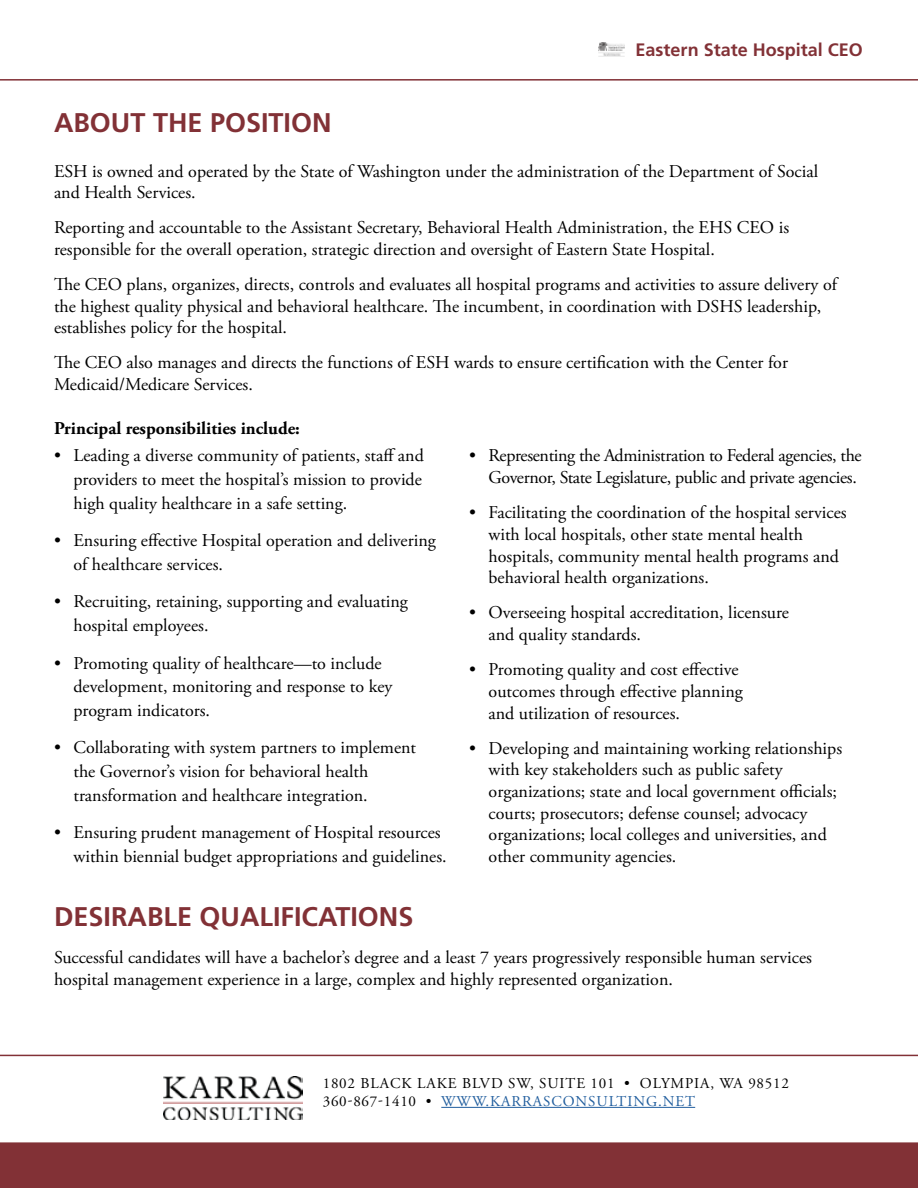
<style>
.page{position:relative;width:918px;height:1188px;background:#fff}
.page>*{position:absolute;margin:0;border:0;box-sizing:border-box;transform-origin:0 0}
.t1{font:700 27px "Frutiger";color:#823136}
.t2{font:18px/21.6px "Adobe Garamond Pro";color:#000}
.t3{font:18px/21.6px "Adobe Garamond Pro";letter-spacing:-.02em;color:#000;text-align:right}
.t4{font:700 18px "Adobe Garamond Pro";color:#000}
.t5{font:700 18px "Frutiger";color:#823136}
.t6{font:15px/18px "Adobe Garamond Pro";letter-spacing:.065em;color:#000}
.s1{color:#215e9e}
</style>
<div class="page">
<img style="left:163px;top:1077px;width:139px;height:42px">
<hr style="left:441px;top:1107px;width:254px;height:1px;background:#215e9e">
<hr style="left:0;top:79px;width:918px;height:2px;background:#823136">
<div style="left:0;top:1142px;width:918px;height:46px;background:#823136"></div>
<hr style="left:0;top:1055px;width:918px;height:1px;background:#823136">
<img style="left:598px;top:42px;width:26px;height:14px">
<h1 class="t1" style="left:54px;top:107px;width:279px">ABOUT THE POSITION</h1>
<p class="t5" style="left:636px;top:39px;width:229px">Eastern State Hospital CEO</p>
<p class="t2" style="left:54px;top:161px;width:766px">ESH is owned and operated by the State of Washington under the administration of the Department of Social and Health Services.</p>
<p class="t2" style="left:54px;top:217px;width:737px">Reporting and accountable to the Assistant Secretary, Behavioral Health Administration, the EHS CEO is responsible for the overall operation, strategic direction and oversight of Eastern State Hospital.</p>
<p class="t2" style="left:54px;top:274px;width:784px">The CEO plans, organizes, directs, controls and evaluates all hospital programs and activities to assure delivery of the highest quality physical and behavioral healthcare. The incumbent, in coordination with DSHS leadership, establishes policy for the hospital.</p>
<p class="t2" style="left:54px;top:352px;width:736px">The CEO also manages and directs the functions of ESH wards to ensure certification with the Center for<br>Medicaid/Medicare Services.</p>
<p class="t4" style="left:54px;top:418px;width:247px">Principal responsibilities include:</p>
<p class="t2" style="left:73px;top:444px;width:352px;line-height:23.9px;text-align:justify;text-indent:-19px">• Leading a diverse community of patients, staff and providers to meet the hospital’s mission to provide high quality healthcare in a safe setting.</p>
<p class="t2" style="left:73px;top:529px;width:364px;line-height:23.9px;text-indent:-19px">• Ensuring effective Hospital operation and delivering of healthcare services.</p>
<p class="t2" style="left:73px;top:590px;width:336px;line-height:23.9px;text-indent:-19px">• Recruiting, retaining, supporting and evaluating hospital employees.</p>
<p class="t2" style="left:73px;top:652px;width:320px;line-height:23.9px;text-indent:-19px">• Promoting quality of healthcare—to include development, monitoring and response to key program indicators.</p>
<p class="t2" style="left:73px;top:737px;width:344px;line-height:23.9px;text-indent:-19px">• Collaborating with system partners to implement the Governor’s vision for behavioral health transformation and healthcare integration.</p>
<p class="t2" style="left:73px;top:821px;width:375px;line-height:23.9px;text-indent:-19px">• Ensuring prudent management of Hospital resources within biennial budget appropriations and guidelines.</p>
<h1 class="t1" style="left:54px;top:901px;width:361px">DESIRABLE QUALIFICATIONS</h1>
<p class="t3" style="left:469px;top:446px;width:394px">• Representing the Administration to Federal agencies, the<br>Governor, State Legislature, public and private agencies.</p>
<p class="t2" style="left:489px;top:502px;width:360px;text-indent:-19px">• Facilitating the coordination of the hospital services with local hospitals, other state mental health hospitals, community mental health programs and behavioral health organizations.</p>
<p class="t2" style="left:489px;top:603px;width:302px;text-indent:-19px">• Overseeing hospital accreditation, licensure and quality standards.</p>
<p class="t2" style="left:489px;top:659px;width:256px;text-indent:-19px">• Promoting quality and cost effective outcomes through effective planning and utilization of resources.</p>
<p class="t2" style="left:489px;top:738px;width:355px;text-indent:-19px">• Developing and maintaining working relationships with key stakeholders such as public safety organizations; state and local government officials; courts; prosecutors; defense counsel; advocacy organizations; local colleges and universities, and other community agencies.</p>
<p class="t2" style="left:54px;top:947px;width:760px">Successful candidates will have a bachelor’s degree and a least 7 years progressively responsible human services hospital management experience in a large, complex and highly represented organization.</p>
<p class="t6" style="left:323px;top:1075px;width:468px">1802 BLACK LAKE BLVD SW, SUITE 101 • OLYMPIA, WA 98512<br>360-867-1410 • <span class="s1">WWW.KARRASCONSULTING.NET</span></p>
</div>
